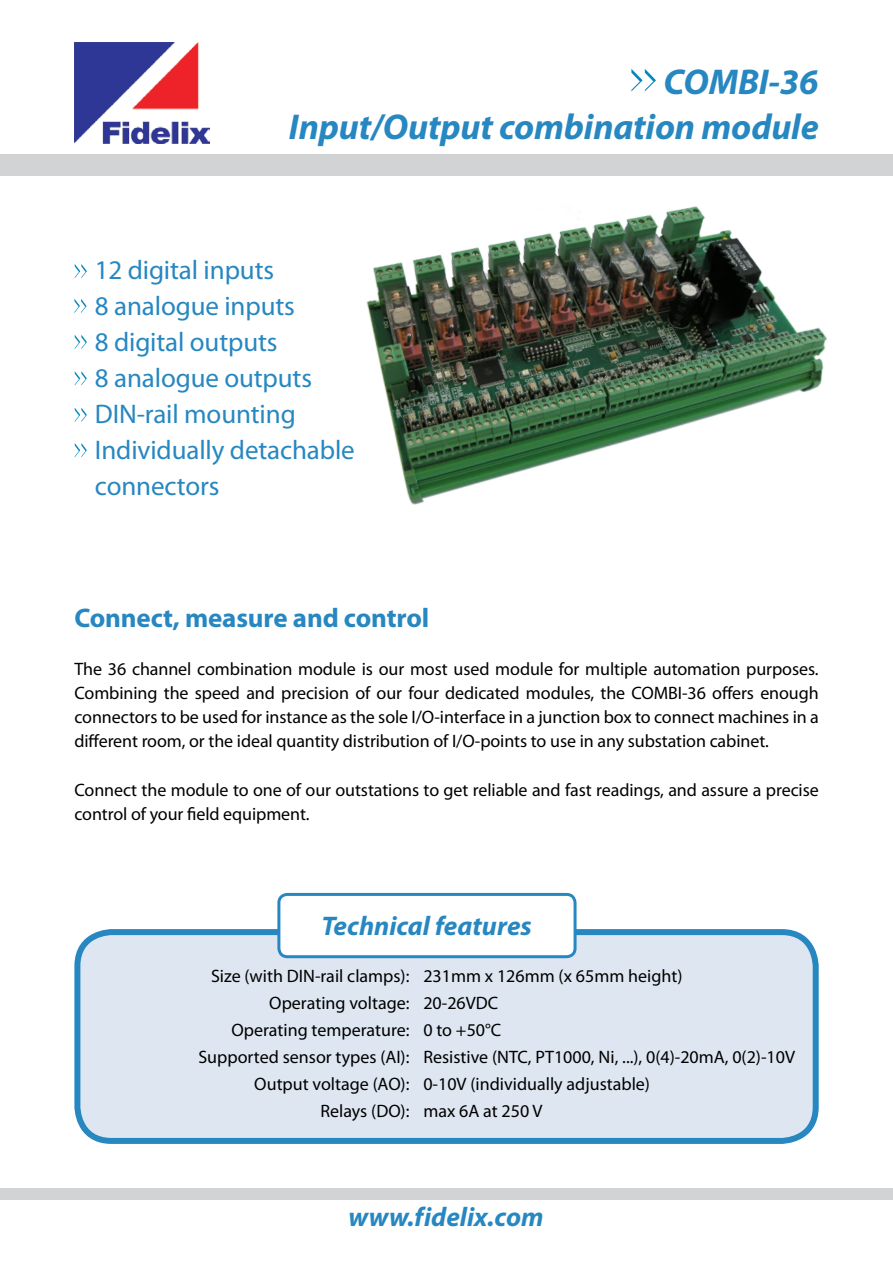
<style>
.page{position:relative;width:893px;height:1263px;background:#fff}
.page>*{position:absolute;margin:0;border:0;box-sizing:border-box;transform-origin:0 0}
.t1{font:italic 700 36px/45px "Myriad Pro";letter-spacing:-.005em;color:#2787c1;text-align:right}
.t2{font:27px/36px "Myriad Pro";letter-spacing:-.005em;color:#2787c1}
.t3{font:italic 700 27px "Myriad Pro";color:#2787c1}
.t4{font:700 27px "Myriad Pro";letter-spacing:-.005em;color:#2787c1}
.t5{font:18px/27px "Myriad Pro";letter-spacing:-.005em;color:#000}
</style>
<div class="page">
<div style="left:77px;top:932px;width:739px;height:209px;background:#dee7f1;border-radius:34px"></div>
<div style="left:74px;top:929px;width:745px;height:215px;border:6px solid #2787c1;border-radius:34px"></div>
<div style="left:279px;top:894px;width:296px;height:63px;background:#fff;border-radius:9px"></div>
<div style="left:277px;top:893px;width:300px;height:65px;border:3px solid #2787c1;border-radius:9px"></div>
<svg style="left:75px;top:443px;width:12px;height:14px"></svg>
<svg style="left:75px;top:408px;width:12px;height:14px"></svg>
<svg style="left:75px;top:371px;width:12px;height:14px"></svg>
<svg style="left:75px;top:335px;width:12px;height:14px"></svg>
<svg style="left:74px;top:299px;width:13px;height:14px"></svg>
<svg style="left:75px;top:264px;width:12px;height:14px"></svg>
<svg style="left:631px;top:69px;width:25px;height:22px"></svg>
<div style="left:0;top:1188px;width:893px;height:11px;background:#d1d3d4"></div>
<img style="left:74px;top:43px;width:135px;height:101px">
<div style="left:0;top:155px;width:893px;height:21px;background:#d1d3d4"></div>
<img style="left:367px;top:206px;width:460px;height:299px">
<h1 class="t1" style="left:289px;top:58px;width:531px">COMBI-36<br>Input/Output combination module</h1>
<h2 class="t2" style="left:95px;top:251px;width:261px">12 digital inputs<br>8 analogue inputs<br>8 digital outputs<br>8 analogue outputs<br>DIN-rail mounting<br>Individually detachable connectors</h2>
<h2 class="t4" style="left:74px;top:600px;width:356px">Connect, measure and control</h2>
<p class="t5" style="left:74px;top:656px;width:746px;line-height:24px;text-align:justify">The 36 channel combination module is our most used module for multiple automation purposes.<br>Combining the speed and precision of our four dedicated modules, the COMBI-36 offers enough connectors to be used for instance as the sole I/O-interface in a junction box to connect machines in a different room, or the ideal quantity distribution of I/O-points to use in any substation cabinet.</p>
<p class="t5" style="left:74px;top:778px;width:746px;line-height:24px">Connect the module to one of our outstations to get reliable and fast readings, and assure a precise control of your field equipment.</p>
<h2 class="t3" style="left:321px;top:908px;width:212px">Technical features</h2>
<p class="t5" style="left:198px;top:962px;width:213px;text-align:right">Size (with DIN-rail clamps):<br>Operating voltage:<br>Operating temperature:<br>Supported sensor types (AI):<br>Output voltage (AO):<br>Relays (DO):</p>
<p class="t5" style="left:423px;top:962px;width:373px">231mm x 126mm (x 65mm height)<br>20-26VDC<br>0 to +50°C<br>Resistive (NTC, PT1000, Ni, ...), 0(4)-20mA, 0(2)-10V<br>0-10V (individually adjustable)<br>max 6A at 250 V</p>
<h2 class="t3" style="left:348px;top:1200px;width:197px">www.fidelix.com</h2>
</div>
